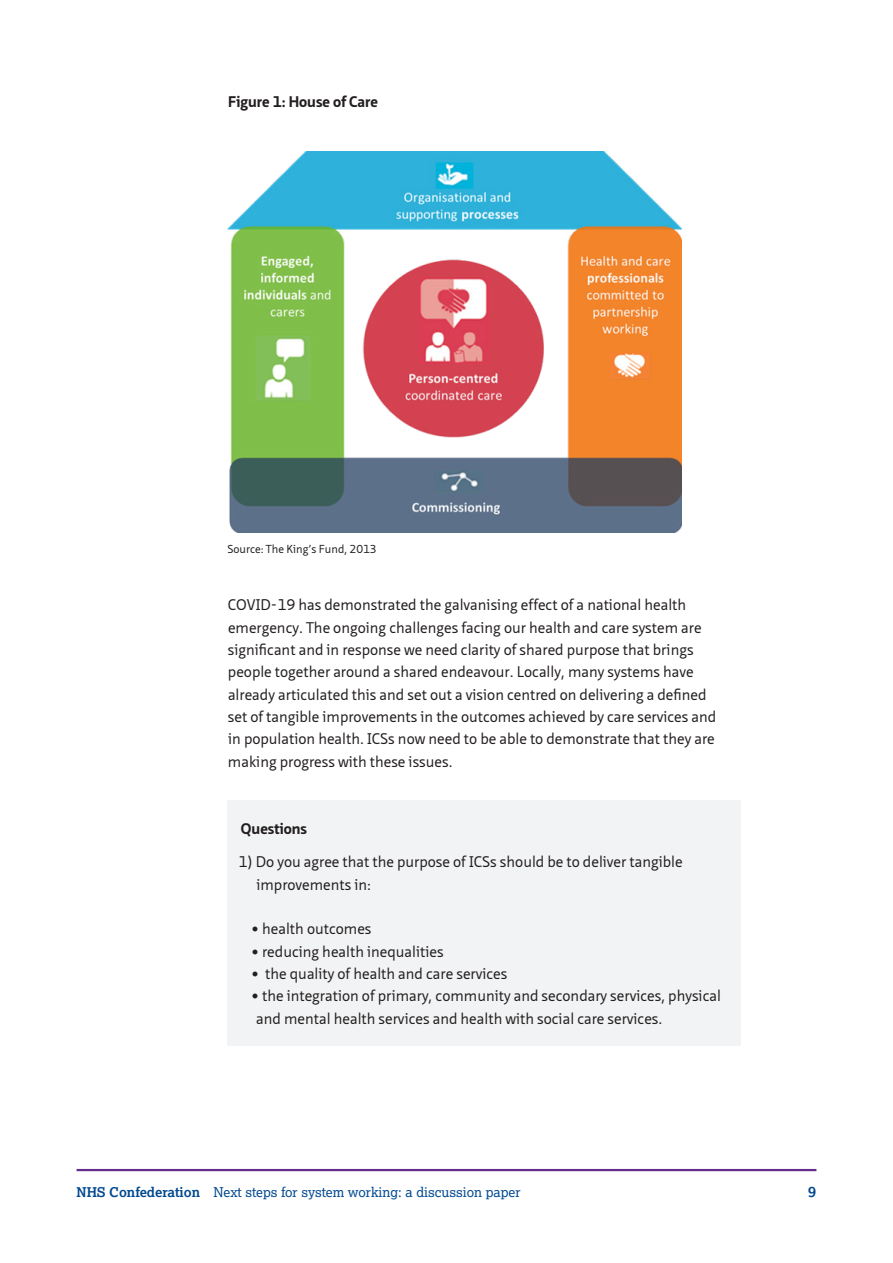
<style>
.page{position:relative;width:893px;height:1263px;background:#fff}
.page>*{position:absolute;margin:0;border:0;box-sizing:border-box;transform-origin:0 0}
.Body_last__before_he{font:15px/22.4px "Neue Sans";color:#231f20}
.Body_last__before_he-2{font:700 15px "Neue Sans";color:#231f20}
.t1{font:700 15px "Lexia";color:#014990}
.t2{font:13.5px "Lexia";color:#014990}
.Body{font:11.25px "Neue Sans";color:#231f20}
.s1{font-family:"DIN"}
.s2{font-weight:700}
</style>
<div class="page">
<hr style="left:77px;top:1169px;width:739px;height:2px;background:#662d8e">
<div style="left:227px;top:800px;width:514px;height:246px;background:#f2f3f4"></div>
<img style="left:227px;top:151px;width:455px;height:382px">
<p class="Body_last__before_he-2" style="left:228px;top:93px;width:151px">Figure 1: House of Care</p>
<p class="Body" style="left:227px;top:542px;width:151px">Source: The King’s Fund, 2013</p>
<p class="Body_last__before_he" style="left:228px;top:594px;width:490px">COVID-19 has demonstrated the galvanising effect of a national health emergency. The ongoing challenges facing our health and care system are significant and in response we need clarity of shared purpose that brings people together around a shared endeavour. Locally, many systems have already articulated this and set out a vision centred on delivering a defined set of tangible improvements in the outcomes achieved by care services and in population health. ICSs now need to be able to demonstrate that they are making progress with these issues.</p>
<p class="Body_last__before_he-2" style="left:241px;top:819px;width:68px">Questions</p>
<p class="Body_last__before_he" style="left:256px;top:851px;width:428px;text-indent:-18px">1) Do you agree that the purpose of ICSs should be to deliver tangible improvements in:</p>
<p class="Body_last__before_he" style="left:251px;top:918px;width:122px"><span class="s1">•</span> health outcomes</p>
<p class="Body_last__before_he" style="left:251px;top:940px;width:194px"><span class="s1">•</span> reducing health inequalities</p>
<p class="Body_last__before_he" style="left:251px;top:963px;width:258px"><span class="s1">•</span> the quality of health and care services</p>
<p class="Body_last__before_he" style="left:256px;top:985px;width:466px;text-indent:-5px"><span class="s1">•</span> the integration of primary, community and secondary services, physical and mental health services and health with social care services.</p>
<p class="t2" style="left:77px;top:1183px;width:445px"><span class="s2">NHS Confederation</span> Next steps for system working: a discussion paper</p>
<p class="t1" style="left:808px;top:1182px;width:10px">9</p>
</div>
